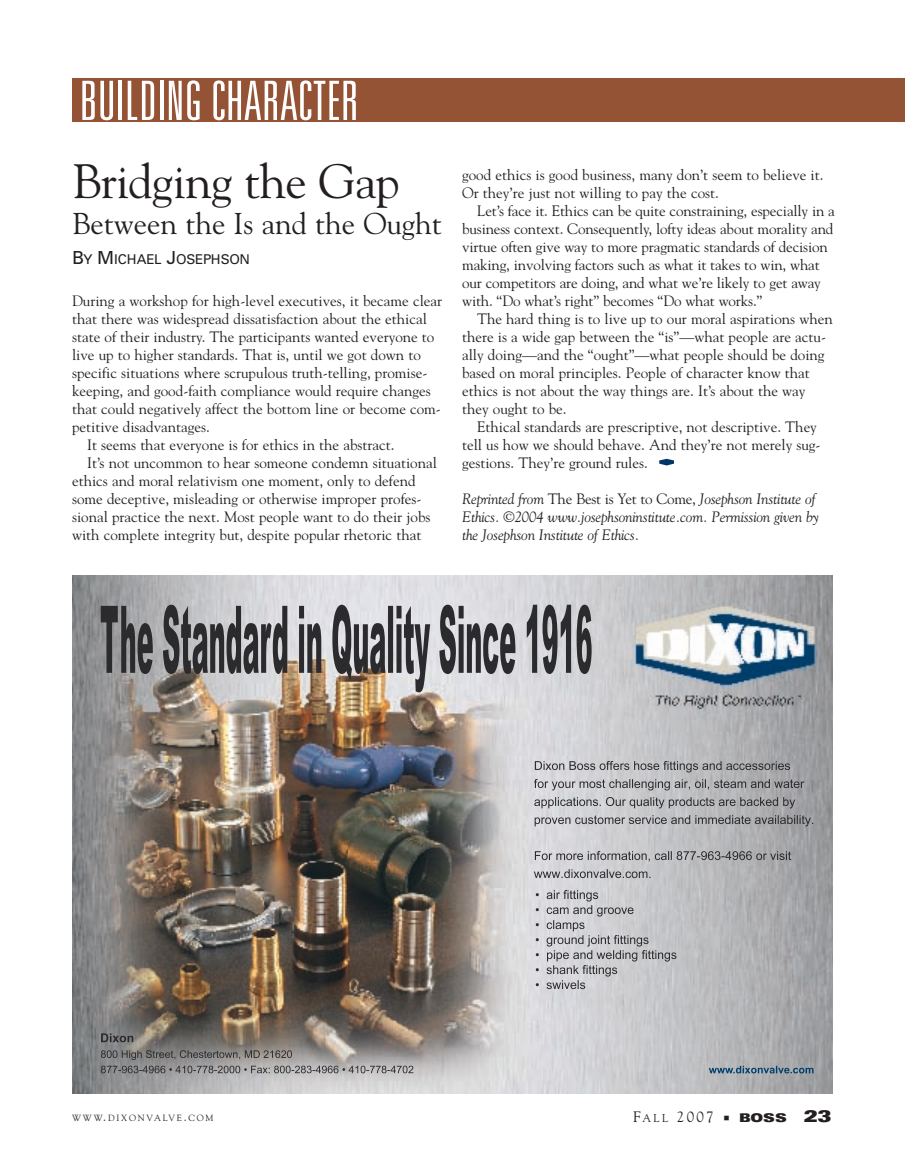
<style>
.page{position:relative;width:905px;height:1175px;background:#fff}
.page>*{position:absolute;margin:0;border:0;box-sizing:border-box;transform-origin:0 0}
.t1{font:300 ultra-condensed 54.3px "Univers";color:#fff}
.t2{font:48px "Goudy";letter-spacing:-.015em;color:#231f20}
.t3{font:30px "Goudy";color:#231f20}
.t4{font:15px/18px "Goudy";color:#231f20}
.t5{font:italic 15px/18px "Goudy";letter-spacing:-.015em;color:#231f20}
.t6{font:13.5px "Univers";letter-spacing:-.015em;color:#231f20}
.t7{font:900 expanded 12px "Univers";color:#231f20}
.t8{font:9px "Goudy";letter-spacing:.2em;color:#231f20}
.s1{font-size:18px}
.s2{font-style:normal}
.s3{font-size:12px}
.s4{font-size:11.25px}
.s5{font-size:16.5px}
</style>
<div class="page">
<div style="left:72px;top:79px;width:832px;height:43px;background:#955336"></div>
<svg style="left:659px;top:459px;width:15px;height:6px"></svg>
<img style="left:72px;top:575px;width:760px;height:519px">
<img style="left:536px;top:892px;width:16px;height:7px">
<img style="left:554px;top:890px;width:44px;height:11px">
<img style="left:536px;top:907px;width:55px;height:7px">
<img style="left:536px;top:922px;width:16px;height:7px">
<img style="left:553px;top:920px;width:31px;height:11px">
<img style="left:536px;top:935px;width:61px;height:11px">
<img style="left:547px;top:950px;width:56px;height:11px">
<img style="left:536px;top:965px;width:58px;height:9px">
<img style="left:536px;top:980px;width:49px;height:9px">
<img style="left:535px;top:761px;width:54px;height:9px">
<img style="left:726px;top:763px;width:37px;height:7px">
<img style="left:534px;top:779px;width:65px;height:11px">
<img style="left:714px;top:779px;width:41px;height:9px">
<img style="left:534px;top:797px;width:38px;height:11px">
<img style="left:709px;top:797px;width:42px;height:9px">
<img style="left:534px;top:817px;width:59px;height:9px">
<img style="left:734px;top:815px;width:39px;height:9px">
<img style="left:535px;top:851px;width:71px;height:9px">
<img style="left:721px;top:851px;width:61px;height:9px">
<img style="left:534px;top:869px;width:87px;height:9px">
<img style="left:708px;top:1065px;width:81px;height:8px">
<img style="left:101px;top:1050px;width:51px;height:10px">
<img style="left:275px;top:1050px;width:17px;height:8px">
<img style="left:101px;top:1065px;width:37px;height:8px">
<img style="left:274px;top:1065px;width:37px;height:8px">
<img style="left:101px;top:1033px;width:32px;height:9px">
<img style="left:101px;top:604px;width:140px;height:70px">
<h1 class="t1" style="left:80px;top:81px;width:281px">BUILDING CHARACTER</h1>
<h2 class="t2" style="left:72px;top:153px;width:329px">Bridging the Gap</h2>
<h3 class="t3" style="left:72px;top:206px;width:371px">Between the Is and the Ought</h3>
<p class="t6" style="left:72px;top:254px;width:179px"><span class="s1">B</span>Y <span class="s1">M</span>ICHAEL <span class="s1">J</span>OSEPHSON</p>
<p class="t4" style="left:72px;top:292px;width:371px">During a workshop for high-level executives, it became clear</p>
<p class="t4" style="left:72px;top:310px;width:356px">that there was widespread dissatisfaction about the ethical</p>
<p class="t4" style="left:72px;top:328px;width:364px">state of their industry. The participants wanted everyone to</p>
<p class="t4" style="left:72px;top:346px;width:350px">live up to higher standards. That is, until we got down to</p>
<p class="t4" style="left:72px;top:364px;width:357px">specific situations where scrupulous truth-telling, promise-</p>
<p class="t4" style="left:72px;top:382px;width:360px">keeping, and good-faith compliance would require changes</p>
<p class="t4" style="left:72px;top:400px;width:370px">that could negatively affect the bottom line or become com-</p>
<p class="t4" style="left:72px;top:418px;width:139px">petitive disadvantages.</p>
<p class="t4" style="left:87px;top:436px;width:309px">It seems that everyone is for ethics in the abstract.</p>
<p class="t4" style="left:87px;top:454px;width:351px">It’s not uncommon to hear someone condemn situational</p>
<p class="t4" style="left:72px;top:472px;width:345px">ethics and moral relativism one moment, only to defend</p>
<p class="t4" style="left:72px;top:490px;width:351px">some deceptive, misleading or otherwise improper profes-</p>
<p class="t4" style="left:72px;top:508px;width:360px">sional practice the next. Most people want to do their jobs</p>
<p class="t4" style="left:72px;top:526px;width:351px">with complete integrity but, despite popular rhetoric that</p>
<p class="t4" style="left:462px;top:166px;width:363px">good ethics is good business, many don’t seem to believe it.<br>Or they’re just not willing to pay the cost.</p>
<p class="t4" style="left:462px;top:202px;width:374px;text-indent:15px">Let’s face it. Ethics can be quite constraining, especially in a business context. Consequently, lofty ideas about morality and virtue often give way to more pragmatic standards of decision making, involving factors such as what it takes to win, what our competitors are doing, and what we’re likely to get away with. “Do what’s right” becomes “Do what works.”</p>
<p class="t4" style="left:462px;top:310px;width:372px;text-indent:15px">The hard thing is to live up to our moral aspirations when there is a wide gap between the “is”—what people are actu&shy;ally doing—and the “ought”—what people should be doing based on moral principles. People of character know that ethics is not about the way things are. It’s about the way they ought to be.</p>
<p class="t4" style="left:462px;top:418px;width:360px;text-indent:15px">Ethical standards are prescriptive, not descriptive. They tell us how we should behave. And they’re not merely sug&shy;gestions. They’re ground rules.</p>
<p class="t5" style="left:462px;top:490px;width:358px">Reprinted from <span class="s2">The Best is Yet to Come,</span> Josephson Institute of<br>Ethics. ©2004 www.josephsoninstitute.com. Permission given by the Josephson Institute of Ethics.</p>
<p class="t8" style="left:72px;top:1112px;width:143px">WWW<span class="s3">.</span>DIXONVALVE<span class="s3">.</span>COM</p>
<p class="t4" style="left:633px;top:1107px;width:82px">F<span class="s4">ALL</span> 2007</p>
<p class="t7" style="left:739px;top:1113px;width:94px">BOSS <span class="s5">23</span></p>
</div>
